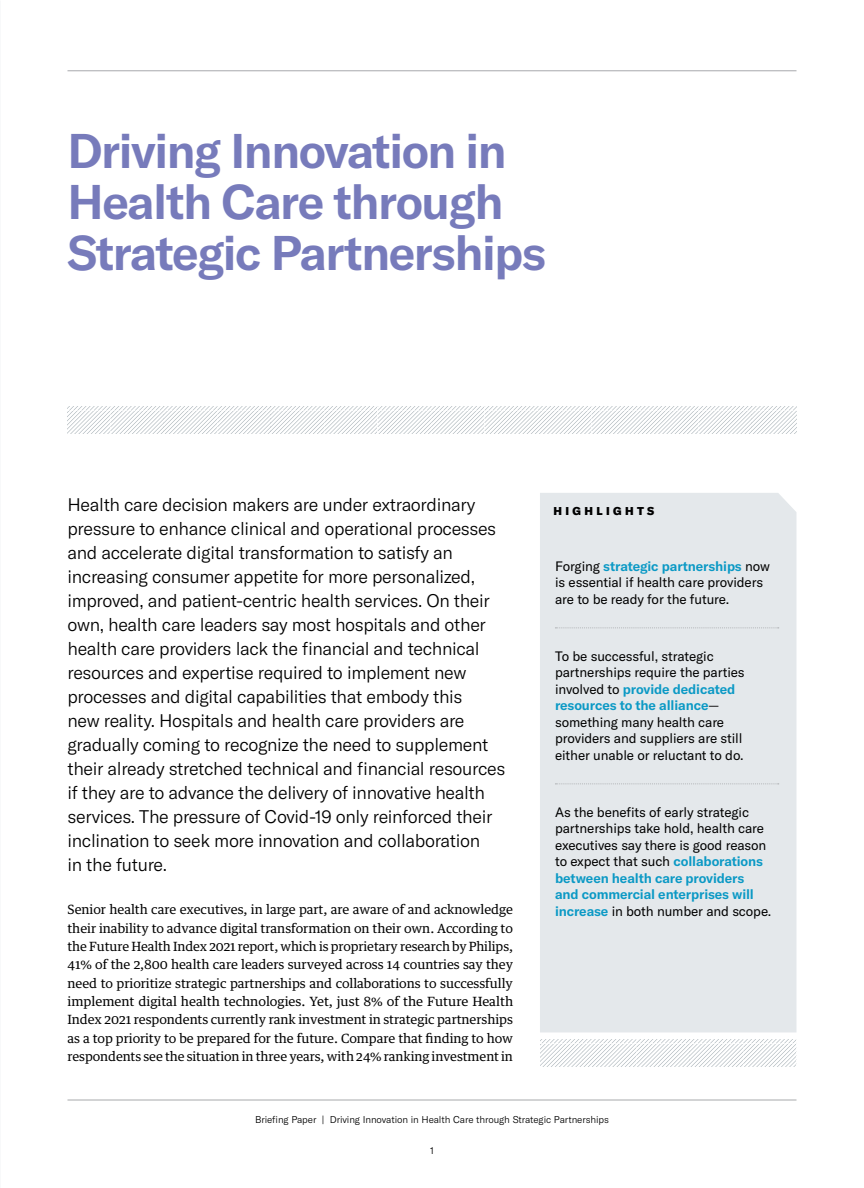
<style>
.page{position:relative;width:864px;height:1188px;background:#fff}
.page>*{position:absolute;margin:0;border:0;box-sizing:border-box;transform-origin:0 0}
.INT_TITLE{font:600 48px/51px "GT America";letter-spacing:-.03em;color:#777bbb}
.INT_INTRO{font:300 18px/24px "GT America";letter-spacing:-.02em;color:#000}
.HIGHLIGHTS_NO_CHARTS{font:13.5px/16.5px "GT America";letter-spacing:-.01em;color:#000}
.INT_BODY_FIRST{font:12.75px/18.3px "Guardian Text Egyp HBR";letter-spacing:-.005em;color:#000;text-align:justify}
.HIGHLIGHTS_B-HED{font:900 11.25px "GT America";letter-spacing:.3em;color:#000}
.t1{font:300 9.75px "GT America";letter-spacing:-.01em;color:#000}
.s1{font-weight:600;color:#0b99c5}
</style>
<div class="page">
<div style="left:540px;top:493px;width:256px;height:539px;background:#e4e8eb"></div>
<svg style="left:68px;top:407px;width:728px;height:27px"></svg>
<svg style="left:540px;top:1040px;width:256px;height:26px"></svg>
<hr style="left:68px;top:1100px;width:728px;height:1px;background:#a7a9ac">
<hr style="left:68px;top:70px;width:728px;height:1px;background:#a7a9ac">
<svg style="left:555px;top:628px;width:224px;height:1px"></svg>
<svg style="left:555px;top:784px;width:224px;height:1px"></svg>
<p class="INT_TITLE" style="left:68px;top:125px;width:480px">Driving Innovation in<br>Health Care through<br>Strategic Partnerships</p>
<p class="INT_INTRO" style="left:68px;top:493px;width:439px">Health care decision makers are under extraordinary pressure to enhance clinical and operational processes and accelerate digital transformation to satisfy an increasing consumer appetite for more personalized, improved, and patient-centric health services. On their own, health care leaders say most hospitals and other health care providers lack the financial and technical resources and expertise required to implement new processes and digital capabilities that embody this<br>new reality. Hospitals and health care providers are gradually coming to recognize the need to supplement their already stretched technical and financial resources if they are to advance the delivery of innovative health services. The pressure of Covid-19 only reinforced their inclination to seek more innovation and collaboration<br>in the future.</p>
<p class="INT_BODY_FIRST" style="left:68px;top:899px;width:447px">Senior health care executives, in large part, are aware of and acknowledge their inability to advance digital transformation on their own. According to the Future Health Index 2021 report, which is proprietary research by Philips, 41% of the 2,800 health care leaders surveyed across 14 countries say they need to prioritize strategic partnerships and collaborations to successfully implement digital health technologies. Yet, just 8% of the Future Health Index 2021 respondents currently rank investment in strategic partnerships as a top priority to be prepared for the future. Compare that finding to how respondents see the situation in three years, with 24% ranking investment in</p>
<p class="HIGHLIGHTS_B-HED" style="left:554px;top:504px;width:102px">HIGHLIGHTS</p>
<p class="HIGHLIGHTS_NO_CHARTS" style="left:555px;top:558px;width:216px">Forging <span class="s1">strategic partnerships</span> now is essential if health care providers are to be ready for the future.</p>
<p class="HIGHLIGHTS_NO_CHARTS" style="left:555px;top:648px;width:191px">To be successful, strategic partnerships require the parties involved to <span class="s1">provide dedicated resources to the alliance</span>— something many health care providers and suppliers are still either unable or reluctant to do.</p>
<p class="HIGHLIGHTS_NO_CHARTS" style="left:555px;top:804px;width:218px">As the benefits of early strategic partnerships take hold, health care executives say there is good reason to expect that such <span class="s1">collaborations between health care providers<br>and commercial enterprises will increase</span> in both number and scope.</p>
<p class="t1" style="left:255px;top:1114px;width:355px">Briefing Paper | Driving Innovation in Health Care through Strategic Partnerships</p>
<p class="t1" style="left:430px;top:1145px;width:5px">1</p>
</div>
